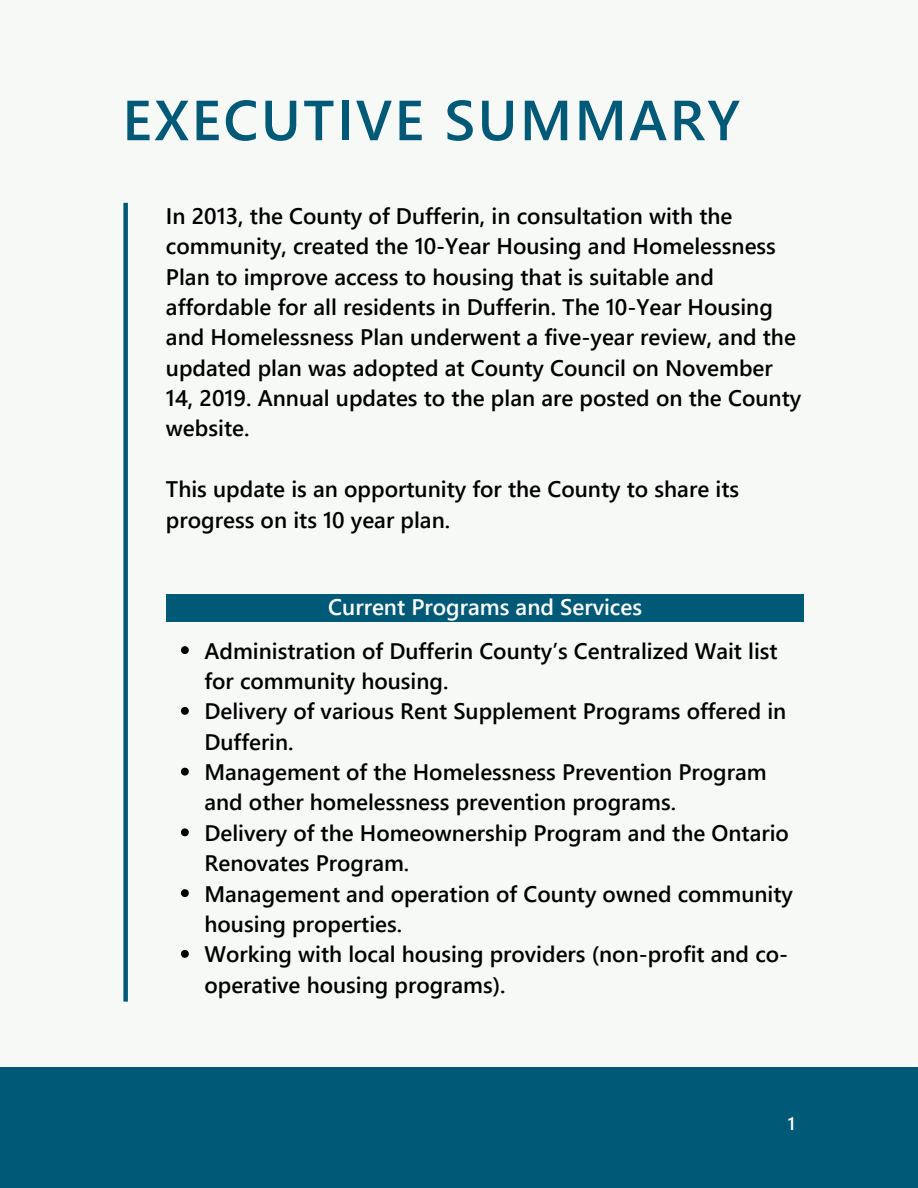
<style>
.page{position:relative;width:918px;height:1188px;background:#f7f9f7}
.page>*{position:absolute;margin:0;border:0;box-sizing:border-box;transform-origin:0 0}
.t1{font:600 56.4px "Segoe UI";letter-spacing:.045em;color:#005977}
.t2{font:600 22.5px/30.3px "Segoe UI";color:#000}
.t3{font:600 22.5px "Segoe UI";color:#fff}
.t4{font:600 18px "Segoe UI";color:#fff}
</style>
<div class="page">
<div style="left:123px;top:203px;width:5px;height:799px;background:#005977"></div>
<div style="left:0;top:1068px;width:918px;height:120px;background:#005977"></div>
<svg style="left:181px;top:646px;width:8px;height:8px"></svg>
<svg style="left:181px;top:707px;width:8px;height:8px"></svg>
<svg style="left:181px;top:768px;width:8px;height:8px"></svg>
<svg style="left:181px;top:828px;width:8px;height:8px"></svg>
<svg style="left:181px;top:889px;width:8px;height:8px"></svg>
<svg style="left:181px;top:950px;width:8px;height:8px"></svg>
<div style="left:166px;top:594px;width:638px;height:28px;background:#005977"></div>
<p class="t1" style="left:122px;top:79px;width:619px">EXECUTIVE SUMMARY</p>
<p class="t2" style="left:166px;top:199px;width:637px">In 2013, the County of Dufferin, in consultation with the community, created the 10-Year Housing and Homelessness Plan to improve access to housing that is suitable and affordable for all residents in Dufferin. The 10-Year Housing and Homelessness Plan underwent a five-year review, and the updated plan was adopted at County Council on November 14, 2019. Annual updates to the plan are posted on the County website.</p>
<p class="t2" style="left:166px;top:473px;width:575px">This update is an opportunity for the County to share its progress on its 10 year plan.</p>
<p class="t3" style="left:328px;top:591px;width:315px">Current Programs and Services</p>
<p class="t2" style="left:204px;top:634px;width:575px">Administration of Dufferin County’s Centralized Wait list for community housing.</p>
<p class="t2" style="left:204px;top:695px;width:583px">Delivery of various Rent Supplement Programs offered in<br>Dufferin.</p>
<p class="t2" style="left:204px;top:756px;width:564px">Management of the Homelessness Prevention Program and other homelessness prevention programs.</p>
<p class="t2" style="left:204px;top:816px;width:586px">Delivery of the Homeownership Program and the Ontario<br>Renovates Program.</p>
<p class="t2" style="left:204px;top:877px;width:590px">Management and operation of County owned community housing properties.</p>
<p class="t2" style="left:204px;top:938px;width:585px">Working with local housing providers (non-profit and co&shy;operative housing programs).</p>
<p class="t4" style="left:788px;top:1110px;width:9px">1</p>
</div>
